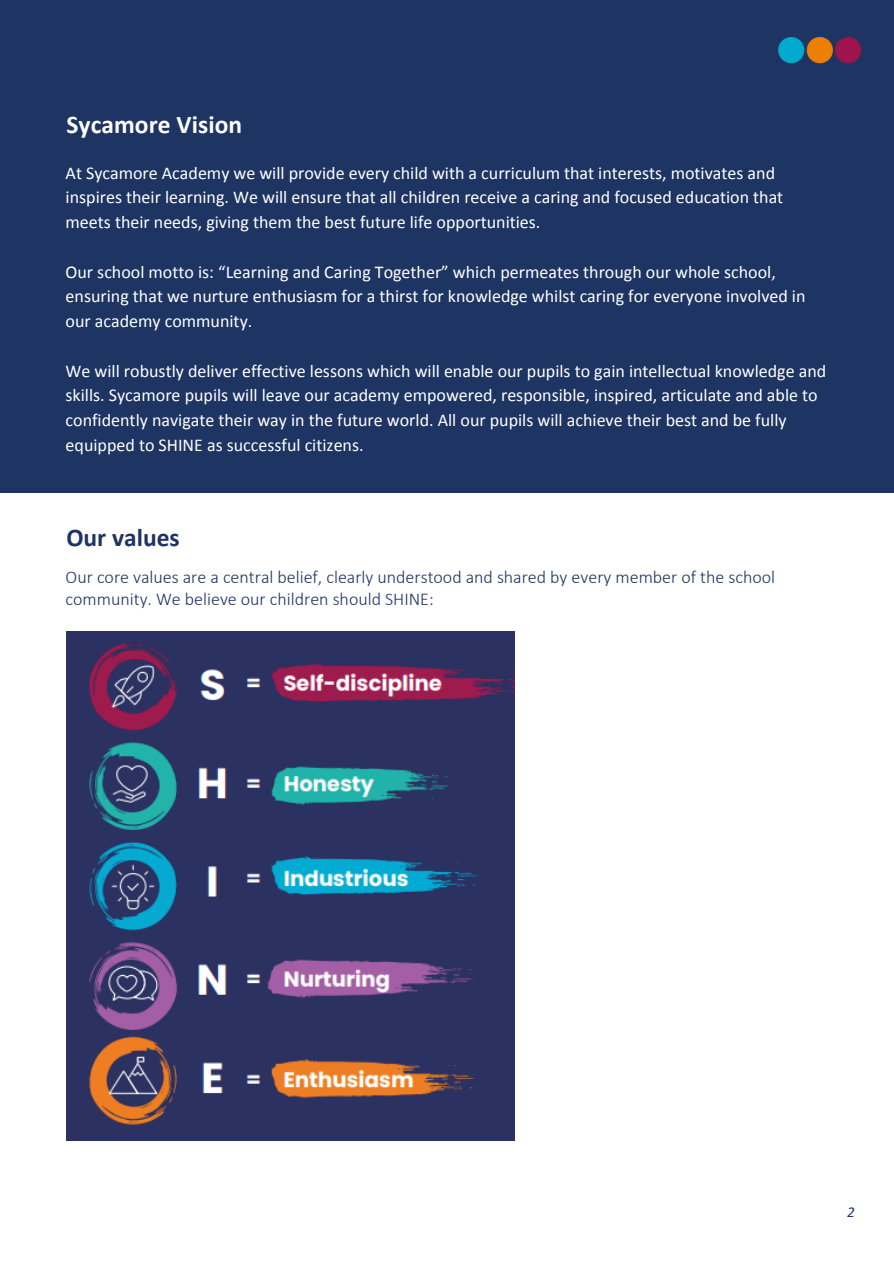
<style>
.page{position:relative;width:894px;height:1264px;background:#fff}
.page>*{position:absolute;margin:0;border:0;box-sizing:border-box;transform-origin:0 0}
.t1{font:700 25.5px "Calibri";letter-spacing:.005em;color:#fff}
.t2{font:700 25.5px "Calibri";color:#1e3462}
.t3{font:18px/24.8px "Calibri";color:#fff}
.t4{font:300 18px/22.5px "Calibri";color:#1e3462}
.t5{font:italic 15px "Calibri";color:#1e3462}
</style>
<div class="page">
<div style="left:0;top:0;width:893px;height:493px;background:#1e3462"></div>
<img style="left:778px;top:37px;width:84px;height:27px">
<img style="left:66px;top:631px;width:448px;height:509px">
<h1 class="t1" style="left:66px;top:114px;width:177px">Sycamore Vision</h1>
<p class="t3" style="left:66px;top:162px;width:719px">At Sycamore Academy we will provide every child with a curriculum that interests, motivates and inspires their learning. We will ensure that all children receive a caring and focused education that meets their needs, giving them the best future life opportunities.</p>
<p class="t3" style="left:66px;top:261px;width:741px">Our school motto is: “Learning and Caring Together” which permeates through our whole school, ensuring that we nurture enthusiasm for a thirst for knowledge whilst caring for everyone involved in our academy community.</p>
<h1 class="t3" style="left:66px;top:360px;width:762px">We will robustly deliver effective lessons which will enable our pupils to gain intellectual knowledge and skills. Sycamore pupils will leave our academy empowered, responsible, inspired, articulate and able to confidently navigate their way in the future world. All our pupils will achieve their best and be fully equipped to SHINE as successful citizens.</h1>
<p class="t2" style="left:66px;top:526px;width:115px">Our values</p>
<p class="t4" style="left:66px;top:567px;width:711px">Our core values are a central belief, clearly understood and shared by every member of the school community. We believe our children should SHINE:</p>
<p class="t5" style="left:846px;top:1206px;width:9px">2</p>
</div>
